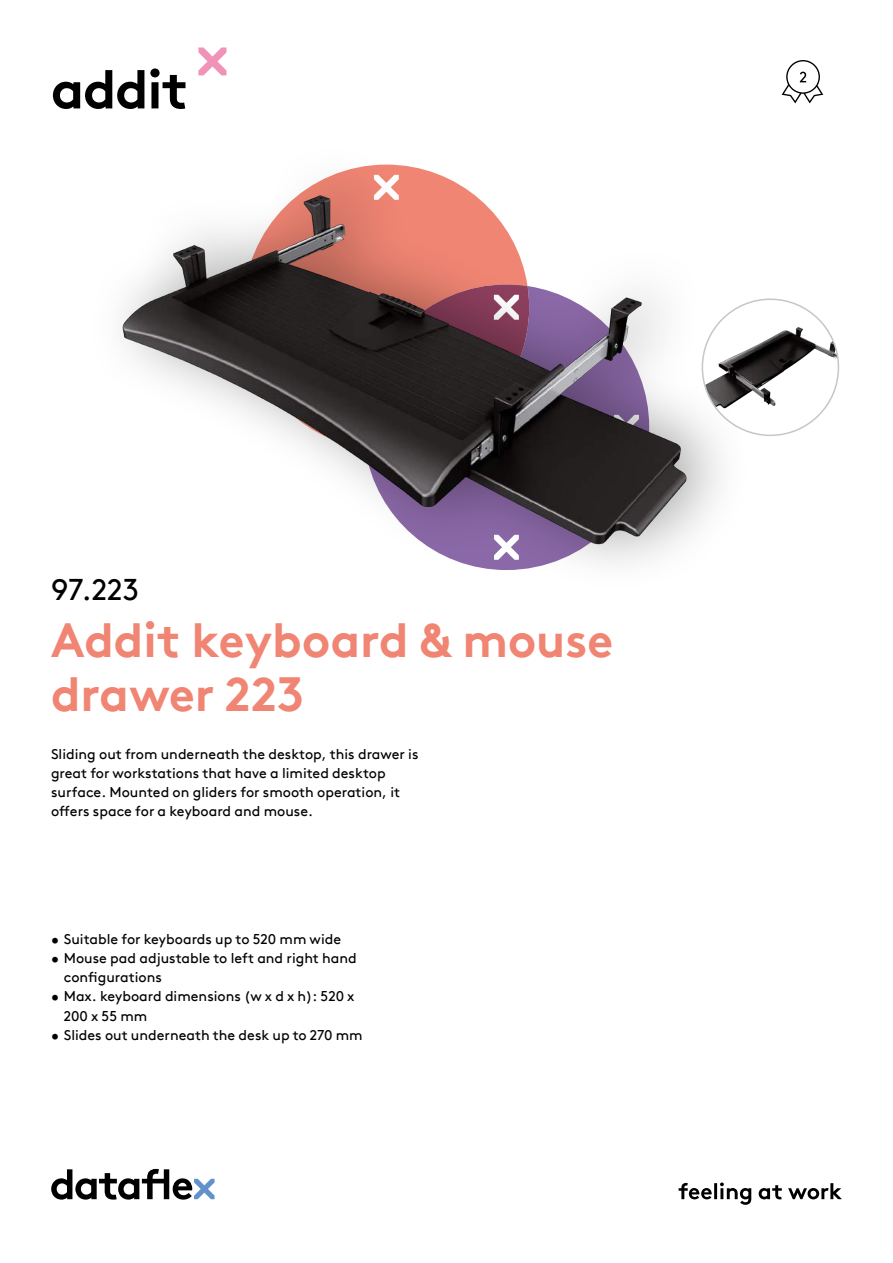
<style>
.page{position:relative;width:893px;height:1263px;background:#fff}
.page>*{position:absolute;margin:0;border:0;box-sizing:border-box;transform-origin:0 0}
.t1{font:700 54px "Brown Pro TT";letter-spacing:-.02em;color:#000}
.t2{font:700 48px/54px "Brown Pro TT";color:#f08573}
.t3{font:30px "Brown Pro TT";color:#000}
.t4{font:14.25px/19.2px "Brown Pro TT";color:#000}
</style>
<div class="page">
<svg style="left:51px;top:1169px;width:164px;height:30px"></svg>
<svg style="left:679px;top:1182px;width:163px;height:23px"></svg>
<svg style="left:198px;top:47px;width:28px;height:28px"></svg>
<img style="left:753px;top:325px;width:85px;height:84px">
<div style="left:85px;top:141px;width:668px;height:453px;background:#000;opacity:.35"></div>
<img style="left:120px;top:194px;width:570px;height:352px">
<svg style="left:782px;top:60px;width:41px;height:43px"></svg>
<h1 class="t1" style="left:51px;top:46px;width:139px">addit</h1>
<h3 class="t3" style="left:51px;top:566px;width:90px">97.223</h3>
<h2 class="t2" style="left:51px;top:608px;width:564px">Addit keyboard &amp; mouse drawer 223</h2>
<p class="t4" style="left:51px;top:743px;width:369px">Sliding out from underneath the desktop, this drawer is great for workstations that have a limited desktop surface. Mounted on gliders for smooth operation, it offers space for a keyboard and mouse.</p>
<p class="t4" style="left:51px;top:928px;width:292px">• Suitable for keyboards up to 520 mm wide</p>
<p class="t4" style="left:64px;top:947px;width:294px;text-indent:-13px">• Mouse pad adjustable to left and right hand configurations</p>
<p class="t4" style="left:64px;top:986px;width:292px;text-indent:-13px">• Max. keyboard dimensions (w x d x h): 520 x<br>200 x 55 mm</p>
<p class="t4" style="left:51px;top:1024px;width:313px">• Slides out underneath the desk up to 270 mm</p>
</div>
